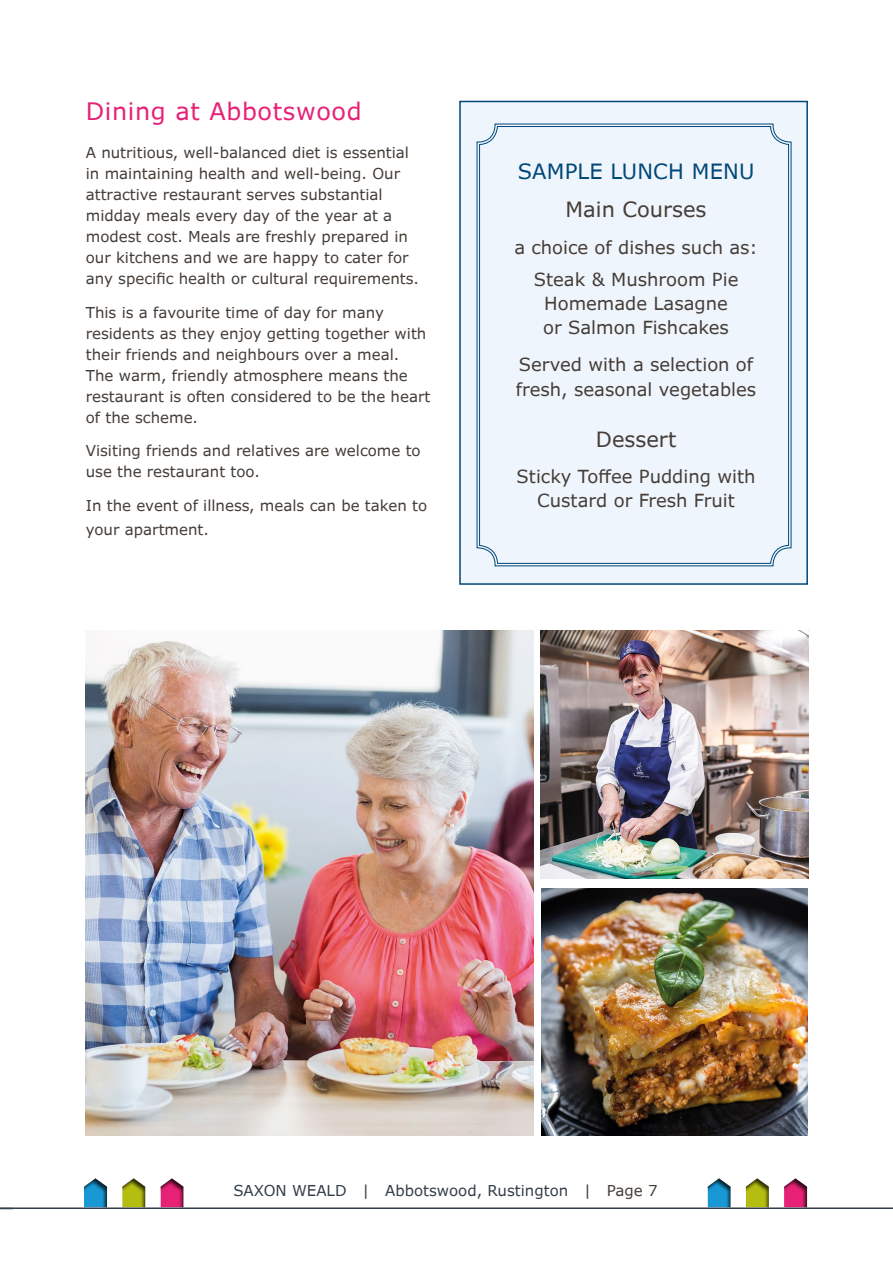
<style>
.page{position:relative;width:893px;height:1263px;background:#fff}
.page>*{position:absolute;margin:0;border:0;box-sizing:border-box;transform-origin:0 0}
.t1{font:24px "Verdana Pro";letter-spacing:.025em;color:#e72176}
.t2{font:21px "Verdana Pro";color:#453d37}
.t3{font:21px "Verdana Pro";letter-spacing:.01em;color:#014778}
.t4{font:18px/24px "Verdana Pro";color:#453d37;text-align:center}
.t5{font:15px/21px "Verdana Pro";color:#453d37}
.t6{font:15px "Verdana Pro";color:#343e48}
.s1{color:#453d37}
</style>
<div class="page">
<div style="left:772px;top:1166px;width:49px;height:44px;background:#000;opacity:.75"></div>
<div style="left:734px;top:1166px;width:49px;height:44px;background:#000;opacity:.75"></div>
<div style="left:694px;top:1166px;width:51px;height:44px;background:#000;opacity:.75"></div>
<div style="left:147px;top:1166px;width:51px;height:44px;background:#000;opacity:.75"></div>
<div style="left:109px;top:1166px;width:51px;height:44px;background:#000;opacity:.75"></div>
<div style="left:72px;top:1166px;width:49px;height:44px;background:#000;opacity:.75"></div>
<hr style="left:0;top:1207px;width:893px;height:2px;background:#343e48">
<svg style="left:459px;top:100px;width:349px;height:485px"></svg>
<img style="left:86px;top:630px;width:447px;height:505px">
<img style="left:541px;top:630px;width:267px;height:248px">
<div style="left:477px;top:124px;width:315px;height:442px;background:#eff5fc"></div>
<div style="left:479px;top:126px;width:310px;height:438px;border:1px solid #014778;border-radius:18px"></div>
<img style="left:542px;top:889px;width:265px;height:246px">
<h1 class="t1" style="left:86px;top:96px;width:277px">Dining at Abbotswood</h1>
<p class="t5" style="left:86px;top:142px;width:335px">A nutritious, well-balanced diet is essential in maintaining health and well-being. Our attractive restaurant serves substantial midday meals every day of the year at a modest cost. Meals are freshly prepared in our kitchens and we are happy to cater for any specific health or cultural requirements.</p>
<p class="t5" style="left:86px;top:302px;width:346px">This is a favourite time of day for many residents as they enjoy getting together with their friends and neighbours over a meal.<br>The warm, friendly atmosphere means the restaurant is often considered to be the heart of the scheme.</p>
<p class="t5" style="left:86px;top:441px;width:336px">Visiting friends and relatives are welcome to use the restaurant too.</p>
<p class="t5" style="left:86px;top:494px;width:343px;line-height:24px">In the event of illness, meals can be taken to your apartment.</p>
<h2 class="t3" style="left:518px;top:158px;width:238px">SAMPLE LUNCH MENU</h2>
<h2 class="t2" style="left:566px;top:196px;width:142px">Main Courses</h2>
<p class="t4" style="left:514px;top:231px;width:245px;line-height:32.5px">a choice of dishes such as:<br>Steak &amp; Mushroom Pie</p>
<p class="t4" style="left:543px;top:292px;width:187px;text-align:left">Homemade Lasagne or Salmon Fishcakes</p>
<p class="t4" style="left:516px;top:352px;width:242px;line-height:25.2px;text-align:left">Served with a selection of fresh, seasonal vegetables</p>
<h2 class="t2" style="left:596px;top:425px;width:82px">Dessert</h2>
<p class="t4" style="left:517px;top:465px;width:240px">Sticky Toffee Pudding with<br>Custard or Fresh Fruit</p>
<p class="t6" style="left:233px;top:1181px;width:426px">SAXON WEALD | Abbotswood, Rustington | <span class="s1">Page 7</span></p>
</div>
